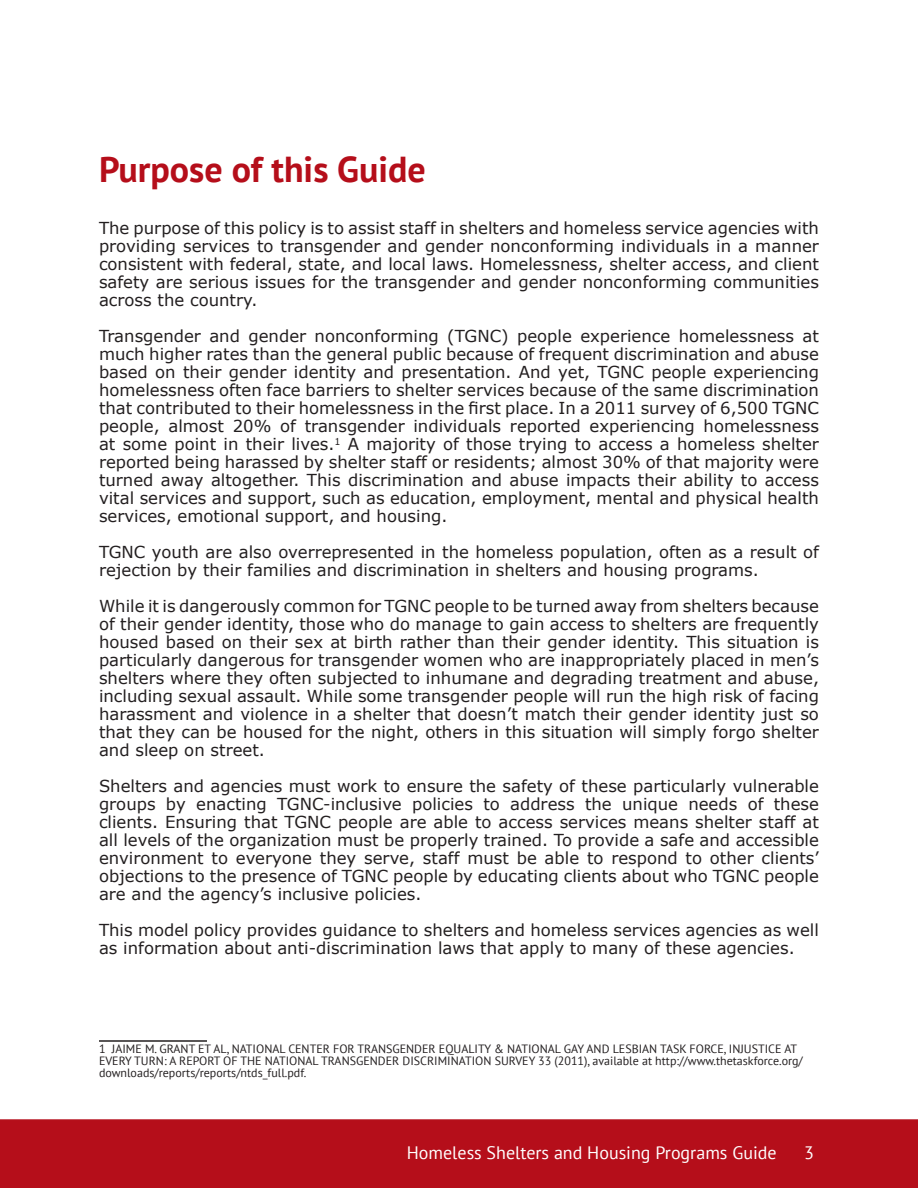
<style>
.page{position:relative;width:918px;height:1188px;background:#fff}
.page>*{position:absolute;margin:0;border:0;box-sizing:border-box;transform-origin:0 0}
.Chapter_Headers{font:700 36px "PT Sans";color:#b50e1a}
.t1{font:18px "PT Sans";color:#fff}
.body_text{font:16.5px/18px "Verdana";color:#231f20;text-align:justify}
.t2{font:12px/12px "PT Sans";color:#231f20}
</style>
<div class="page">
<div style="left:0;top:1119px;width:918px;height:69px;background:#b50e1a"></div>
<hr style="left:99px;top:1040px;width:108px;height:2px;background:#231f20">
<p class="Chapter_Headers" style="left:99px;top:145px;width:328px">Purpose of this Guide</p>
<p class="body_text" style="left:99px;top:219px;width:722px">The purpose of this policy is to assist staff in shelters and homeless service agencies with providing services to transgender and gender nonconforming individuals in a manner consistent with federal, state, and local laws. Homelessness, shelter access, and client safety are serious issues for the transgender and gender nonconforming communities across the country.</p>
<p class="body_text" style="left:99px;top:327px;width:722px">Transgender and gender nonconforming (TGNC) people experience homelessness at much higher rates than the general public because of frequent discrimination and abuse based on their gender identity and presentation. And yet, TGNC people experiencing homelessness often face barriers to shelter services because of the same discrimination that contributed to their homelessness in the first place. In a 2011 survey of 6,500 TGNC people, almost 20% of transgender individuals reported experiencing homelessness at some point in their lives.<sup>1</sup> A majority of those trying to access a homeless shelter reported being harassed by shelter staff or residents; almost 30% of that majority were turned away altogether. This discrimination and abuse impacts their ability to access vital services and support, such as education, employment, mental and physical health services, emotional support, and housing.</p>
<p class="body_text" style="left:99px;top:543px;width:722px">TGNC youth are also overrepresented in the homeless population, often as a result of rejection by their families and discrimination in shelters and housing programs.</p>
<p class="body_text" style="left:99px;top:597px;width:722px">While it is dangerously common for TGNC people to be turned away from shelters because of their gender identity, those who do manage to gain access to shelters are frequently housed based on their sex at birth rather than their gender identity. This situation is particularly dangerous for transgender women who are inappropriately placed in men’s shelters where they often subjected to inhumane and degrading treatment and abuse, including sexual assault. While some transgender people will run the high risk of facing harassment and violence in a shelter that doesn’t match their gender identity just so that they can be housed for the night, others in this situation will simply forgo shelter and sleep on street.</p>
<p class="body_text" style="left:99px;top:777px;width:722px">Shelters and agencies must work to ensure the safety of these particularly vulnerable groups by enacting TGNC-inclusive policies to address the unique needs of these clients. Ensuring that TGNC people are able to access services means shelter staff at all levels of the organization must be properly trained. To provide a safe and accessible environment to everyone they serve, staff must be able to respond to other clients’ objections to the presence of TGNC people by educating clients about who TGNC people are and the agency’s inclusive policies.</p>
<p class="body_text" style="left:99px;top:921px;width:721px">This model policy provides guidance to shelters and homeless services agencies as well as information about anti-discrimination laws that apply to many of these agencies.</p>
<p class="t2" style="left:99px;top:1043px;width:705px">1 JAIME M. GRANT ET AL, NATIONAL CENTER FOR TRANSGENDER EQUALITY &amp; NATIONAL GAY AND LESBIAN TASK FORCE, INJUSTICE AT<br>EVERY TURN: A REPORT OF THE NATIONAL TRANSGENDER DISCRIMINATION SURVEY 33 (2011), available at http://www.thetaskforce.org/ downloads/reports/reports/ntds_full.pdf.</p>
<p class="t1" style="left:407px;top:1141px;width:371px">Homeless Shelters and Housing Programs Guide</p>
<p class="t1" style="left:804px;top:1141px;width:11px">3</p>
</div>
